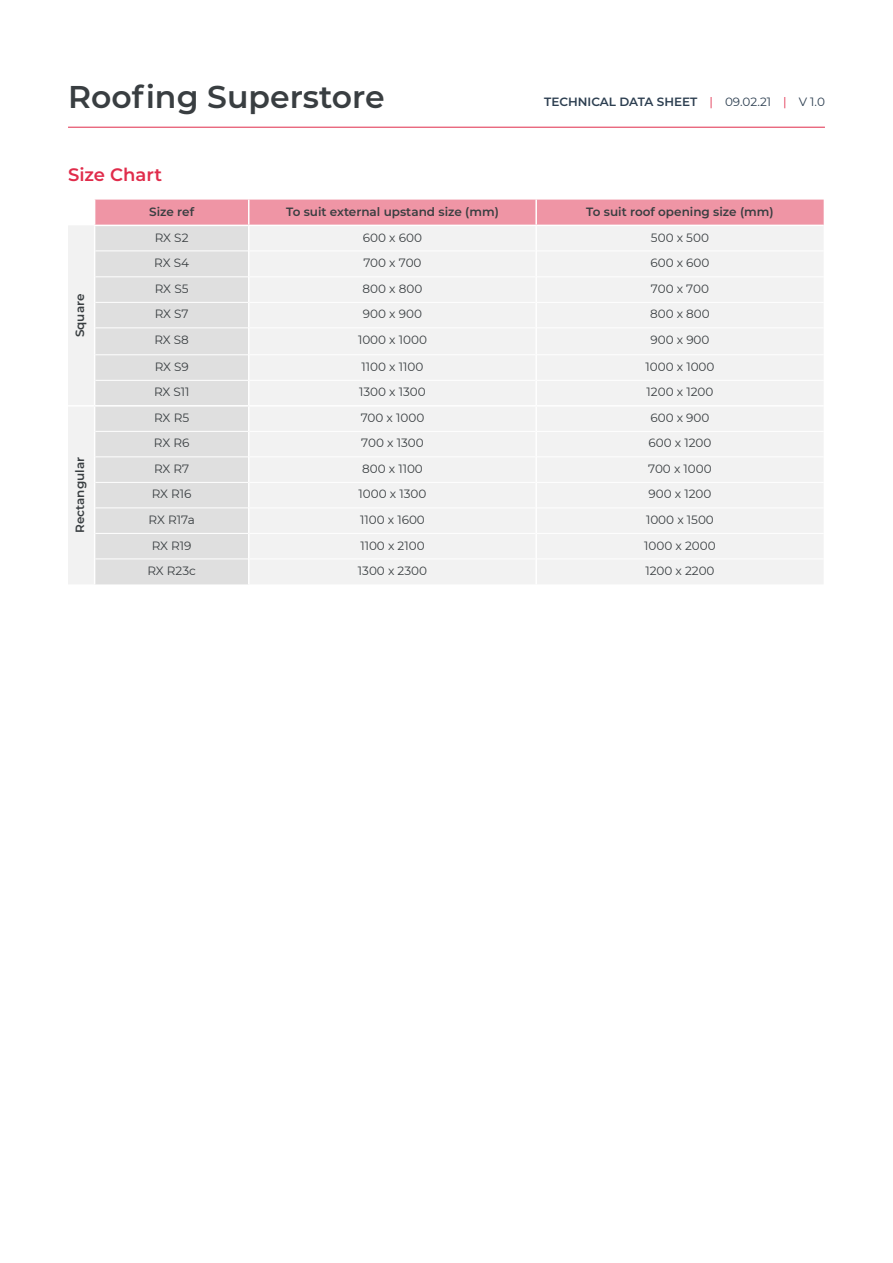
<style>
.page{position:relative;width:893px;height:1263px;background:#fff}
.page>*{position:absolute;margin:0;border:0;box-sizing:border-box;transform-origin:0 0}
.t1{font:600 31.5px "Montserrat";color:#393e41}
.t2{font:600 18px "Montserrat";color:#e02c4b}
.t3{font:12px "Montserrat";color:#393e41}
.t4{font:600 12px "Montserrat";color:#393e41}
.t5{font:600 12px "Montserrat";color:#2c3e50}
.s1{font-weight:400;color:#e02c4b}
.s2{font-weight:400}
</style>
<div class="page">
<hr style="left:68px;top:127px;width:757px;height:1px;background:#e02c4b">
<div style="left:68px;top:226px;width:26px;height:358px;background:#f2f2f2"></div>
<hr style="left:68px;top:405px;width:27px;height:2px;background:#fff">
<svg style="left:94px;top:200px;width:730px;height:384px"></svg>
<hr style="left:535px;top:559px;width:2px;height:25px;background:#fff">
<hr style="left:94px;top:225px;width:155px;height:1px;background:#fff">
<hr style="left:249px;top:225px;width:287px;height:1px;background:#fff">
<hr style="left:536px;top:225px;width:288px;height:1px;background:#fff">
<h1 class="t1" style="left:68px;top:75px;width:318px">Roofing Superstore</h1>
<h2 class="t2" style="left:68px;top:162px;width:95px">Size Chart</h2>
<p class="t5" style="left:544px;top:93px;width:282px">TECHNICAL DATA SHEET <span class="s1">|</span> <span class="s2">09.02.21</span> <span class="s1">|</span> <span class="s2">V 1.0</span></p>
<p class="t4" style="left:71px;top:337px;width:45px;rotate:-90deg">Square</p>
<p class="t4" style="left:71px;top:533px;width:78px;rotate:-90deg">Rectangular</p>
<p class="t4" style="left:149px;top:203px;width:46px">Size ref</p>
<p class="t4" style="left:286px;top:203px;width:214px">To suit external upstand size (mm)</p>
<p class="t4" style="left:586px;top:203px;width:189px">To suit roof opening size (mm)</p>
<p class="t3" style="left:155px;top:229px;width:35px">RX S2</p>
<p class="t3" style="left:363px;top:229px;width:61px">600 x 600</p>
<p class="t3" style="left:651px;top:229px;width:60px">500 x 500</p>
<p class="t3" style="left:154px;top:254px;width:36px">RX S4</p>
<p class="t3" style="left:363px;top:254px;width:60px">700 x 700</p>
<p class="t3" style="left:650px;top:254px;width:61px">600 x 600</p>
<p class="t3" style="left:155px;top:280px;width:35px">RX S5</p>
<p class="t3" style="left:363px;top:280px;width:61px">800 x 800</p>
<p class="t3" style="left:651px;top:280px;width:60px">700 x 700</p>
<p class="t3" style="left:155px;top:306px;width:35px">RX S7</p>
<p class="t3" style="left:363px;top:306px;width:61px">900 x 900</p>
<p class="t3" style="left:650px;top:306px;width:61px">800 x 800</p>
<p class="t3" style="left:154px;top:331px;width:36px">RX S8</p>
<p class="t3" style="left:358px;top:331px;width:71px">1000 x 1000</p>
<p class="t3" style="left:650px;top:331px;width:61px">900 x 900</p>
<p class="t3" style="left:155px;top:358px;width:36px">RX S9</p>
<p class="t3" style="left:362px;top:358px;width:63px">1100 x 1100</p>
<p class="t3" style="left:645px;top:358px;width:71px">1000 x 1000</p>
<p class="t3" style="left:154px;top:384px;width:37px">RX S11</p>
<p class="t3" style="left:359px;top:384px;width:68px">1300 x 1300</p>
<p class="t3" style="left:647px;top:384px;width:68px">1200 x 1200</p>
<p class="t3" style="left:154px;top:409px;width:36px">RX R5</p>
<p class="t3" style="left:361px;top:409px;width:65px">700 x 1000</p>
<p class="t3" style="left:650px;top:409px;width:61px">600 x 900</p>
<p class="t3" style="left:154px;top:435px;width:37px">RX R6</p>
<p class="t3" style="left:361px;top:435px;width:64px">700 x 1300</p>
<p class="t3" style="left:648px;top:435px;width:64px">600 x 1200</p>
<p class="t3" style="left:154px;top:460px;width:37px">RX R7</p>
<p class="t3" style="left:362px;top:460px;width:62px">800 x 1100</p>
<p class="t3" style="left:648px;top:460px;width:65px">700 x 1000</p>
<p class="t3" style="left:152px;top:486px;width:41px">RX R16</p>
<p class="t3" style="left:359px;top:486px;width:69px">1000 x 1300</p>
<p class="t3" style="left:648px;top:486px;width:64px">900 x 1200</p>
<p class="t3" style="left:149px;top:511px;width:48px">RX R17a</p>
<p class="t3" style="left:360px;top:511px;width:66px">1100 x 1600</p>
<p class="t3" style="left:646px;top:511px;width:69px">1000 x 1500</p>
<p class="t3" style="left:152px;top:537px;width:41px">RX R19</p>
<p class="t3" style="left:360px;top:537px;width:66px">1100 x 2100</p>
<p class="t3" style="left:644px;top:537px;width:73px">1000 x 2000</p>
<p class="t3" style="left:147px;top:562px;width:50px">RX R23c</p>
<p class="t3" style="left:358px;top:562px;width:71px">1300 x 2300</p>
<p class="t3" style="left:645px;top:562px;width:71px">1200 x 2200</p>
</div>
